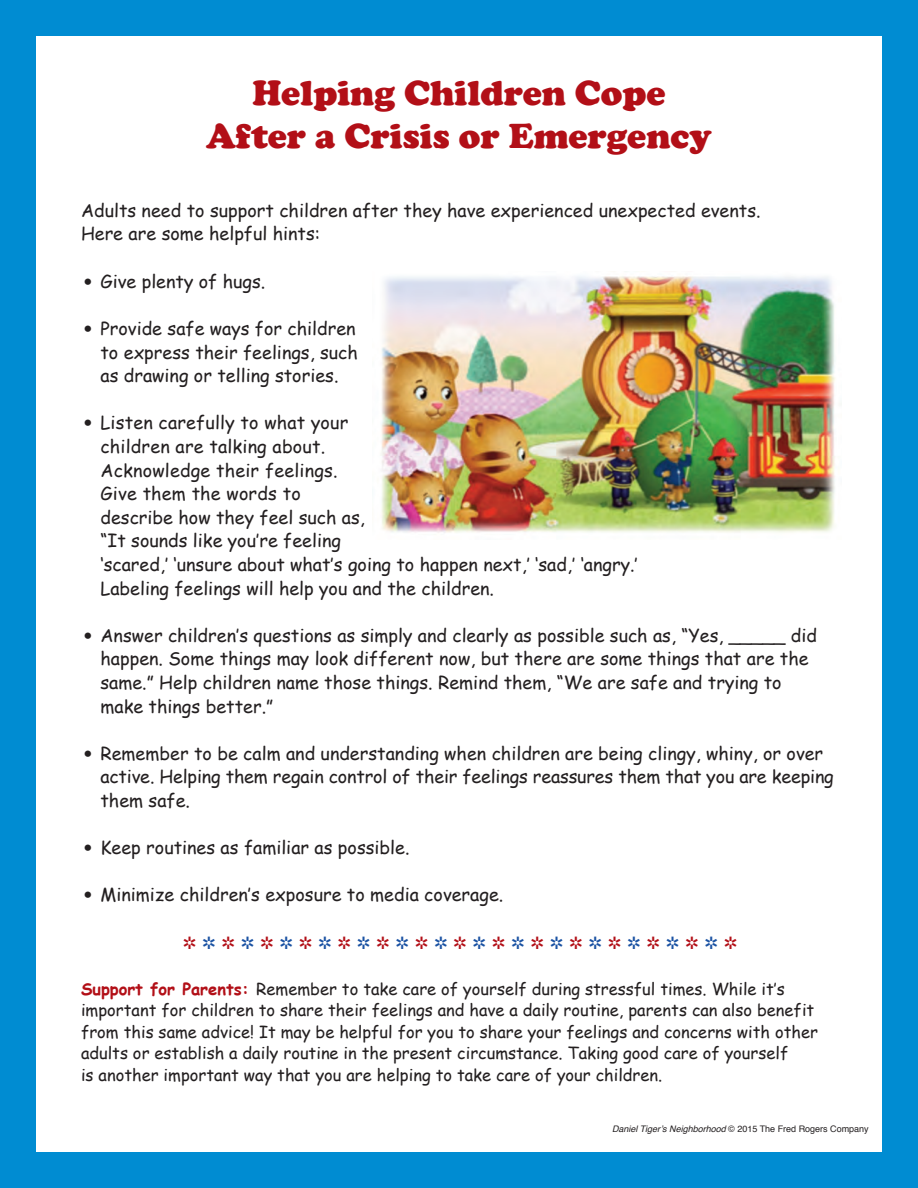
<style>
.page{position:relative;width:918px;height:1188px;background:#fff}
.page>*{position:absolute;margin:0;border:0;box-sizing:border-box;transform-origin:0 0}
.t1{font:900 36px/43.2px "Cooper";color:#b20f17;text-align:center}
.t2{font:18px/23.5px "Comic Sans MS";color:#231f20}
.t3{font:16.5px/21.6px "Comic Sans MS";color:#231f20}
.t4{font:italic 9px "Helvetica";color:#231f20}
.s1{font-family:"Cooper Black Std"}
.s2{font-weight:700;color:#b20f17}
.s3{font-style:normal}
</style>
<div class="page">
<div style="left:0;top:0;width:918px;height:1188px;border:36px solid #008cd2"></div>
<img style="left:381px;top:276px;width:454px;height:257px">
<h1 class="t1" style="left:206px;top:71px;width:507px">Helping Children Cope<br>After a Crisis or Emergency</h1>
<p class="t2" style="left:81px;top:198px;width:681px">Adults need to support children after they have experienced unexpected events.<br>Here are some helpful hints:</p>
<p class="t2" style="left:81px;top:269px;width:186px"><span class="s1">•</span> Give plenty of hugs.</p>
<p class="t2" style="left:100px;top:316px;width:259px;text-indent:-19px"><span class="s1">•</span> Provide safe ways for children to express their feelings, such as drawing or telling stories.</p>
<p class="t2" style="left:100px;top:410px;width:539px;text-indent:-19px"><span class="s1">•</span> Listen carefully to what your<br>children are talking about.<br>Acknowledge their feelings.<br>Give them the words to<br>describe how they feel such as,<br>“It sounds like you’re feeling<br>‘scared,’ ‘unsure about what’s going to happen next,’ ‘sad,’ ‘angry.’ Labeling feelings will help you and the children.</p>
<p class="t2" style="left:100px;top:623px;width:718px;text-indent:-19px"><span class="s1">•</span> Answer children’s questions as simply and clearly as possible such as, “Yes, _____ did happen. Some things may look different now, but there are some things that are the same.” Help children name those things. Remind them, “We are safe and trying to make things better.”</p>
<p class="t2" style="left:100px;top:741px;width:735px;text-indent:-19px"><span class="s1">•</span> Remember to be calm and understanding when children are being clingy, whiny, or over active. Helping them regain control of their feelings reassures them that you are keeping them safe.</p>
<p class="t2" style="left:81px;top:835px;width:330px"><span class="s1">•</span> Keep routines as familiar as possible.</p>
<p class="t2" style="left:81px;top:882px;width:424px"><span class="s1">•</span> Minimize children’s exposure to media coverage.</p>
<p class="t3" style="left:81px;top:977px;width:738px"><span class="s2">Support for Parents:</span> Remember to take care of yourself during stressful times. While it’s important for children to share their feelings and have a daily routine, parents can also benefit from this same advice! It may be helpful for you to share your feelings and concerns with other adults or establish a daily routine in the present circumstance. Taking good care of yourself<br>is another important way that you are helping to take care of your children.</p>
<p class="t4" style="left:612px;top:1125px;width:258px">Daniel Tiger’s Neighborhood <span class="s3">© 2015 The Fred Rogers Company</span></p>
</div>
